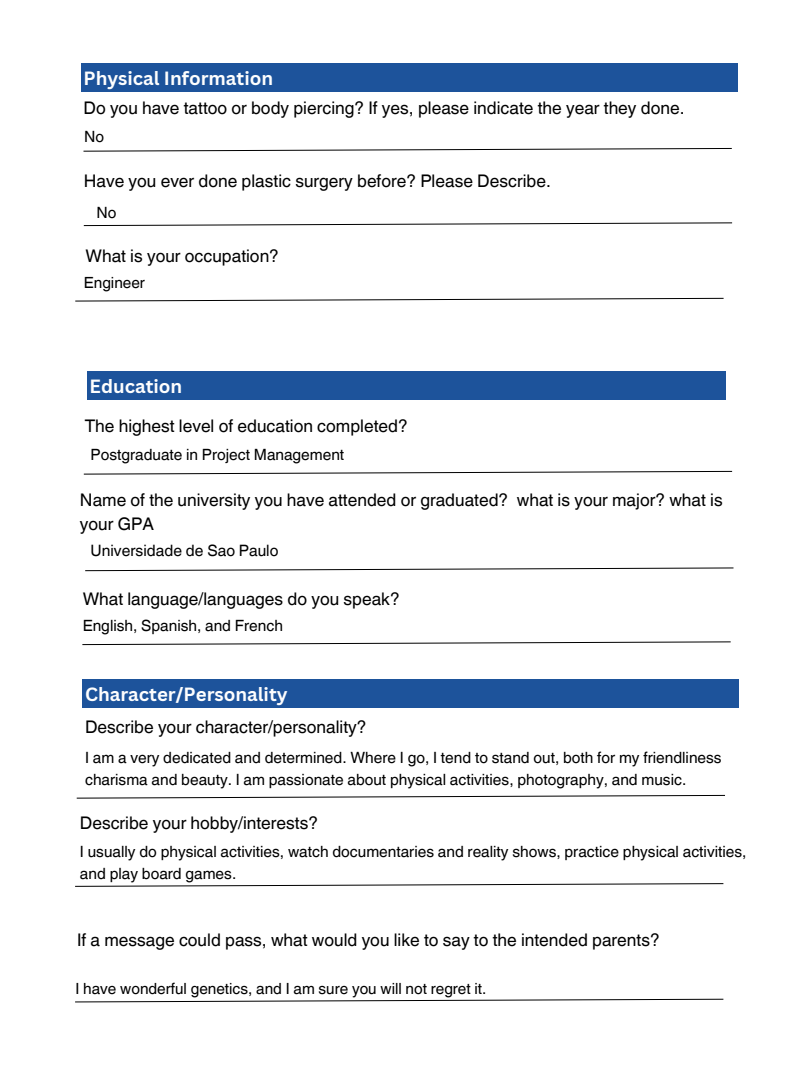
<style>
.page{position:relative;width:810px;height:1080px;background:#fff}
.page>*{position:absolute;margin:0;border:0;box-sizing:border-box;transform-origin:0 0}
.t1{font:700 18.62px "Canva Sans";color:#fefefe}
.t2{font:17.38px/23.9px "Helvetica World";color:#000}
.t3{font:15.69px "Helvetica World";color:#000}
.t4{font:15.5px/21.6px "Helvetica World";color:#000}
.t5{font:15.44px "Helvetica World";color:#000}
</style>
<div class="page">
<div style="left:81px;top:64px;width:656px;height:28px;background:#1d539b"></div>
<svg style="left:83px;top:148px;width:649px;height:4px"></svg>
<svg style="left:83px;top:222px;width:650px;height:4px"></svg>
<div style="left:87px;top:371px;width:639px;height:29px;background:#1d539b"></div>
<svg style="left:83px;top:471px;width:650px;height:4px"></svg>
<svg style="left:85px;top:567px;width:649px;height:4px"></svg>
<svg style="left:76px;top:795px;width:649px;height:4px"></svg>
<svg style="left:75px;top:883px;width:649px;height:4px"></svg>
<div style="left:82px;top:680px;width:657px;height:28px;background:#1d539b"></div>
<svg style="left:75px;top:999px;width:649px;height:3px"></svg>
<svg style="left:75px;top:298px;width:649px;height:4px"></svg>
<svg style="left:82px;top:641px;width:649px;height:4px"></svg>
<h1 class="t1" style="left:84px;top:65px;width:191px">Physical Information</h1>
<h2 class="t2" style="left:84px;top:96px;width:602px">Do you have tattoo or body piercing? If yes, please indicate the year they done.</h2>
<h2 class="t4" style="left:84px;top:126px;width:22px">No</h2>
<p class="t2" style="left:84px;top:169px;width:469px">Have you ever done plastic surgery before? Please Describe.</p>
<p class="t4" style="left:96px;top:202px;width:22px">No</p>
<h2 class="t2" style="left:86px;top:244px;width:195px">What is your occupation?</h2>
<p class="t5" style="left:84px;top:273px;width:63px">Engineer</p>
<p class="t1" style="left:90px;top:373px;width:94px">Education</p>
<h2 class="t2" style="left:85px;top:414px;width:325px">The highest level of education completed?</h2>
<h1 class="t4" style="left:91px;top:443px;width:255px">Postgraduate in Project Management</h1>
<h2 class="t2" style="left:80px;top:488px;width:644px">Name of the university you have attended or graduated? what is your major? what is your GPA</h2>
<p class="t3" style="left:91px;top:541px;width:189px">Universidade de Sao Paulo</p>
<h2 class="t2" style="left:83px;top:587px;width:318px">What language/languages do you speak?</h2>
<p class="t4" style="left:83px;top:615px;width:202px">English, Spanish, and French</p>
<h1 class="t1" style="left:85px;top:681px;width:204px">Character/Personality</h1>
<h2 class="t2" style="left:85px;top:715px;width:283px">Describe your character/personality?</h2>
<p class="t4" style="left:85px;top:747px;width:638px">I am a very dedicated and determined. Where I go, I tend to stand out, both for my friendliness charisma and beauty. I am passionate about physical activities, photography, and music.</p>
<h2 class="t2" style="left:80px;top:811px;width:240px">Describe your hobby/interests?</h2>
<p class="t4" style="left:80px;top:841px;width:668px">I usually do physical activities, watch documentaries and reality shows, practice physical activities, and play board games.</p>
<h2 class="t2" style="left:77px;top:928px;width:584px">If a message could pass, what would you like to say to the intended parents?</h2>
<p class="t5" style="left:76px;top:980px;width:412px">I have wonderful genetics, and I am sure you will not regret it.</p>
</div>
